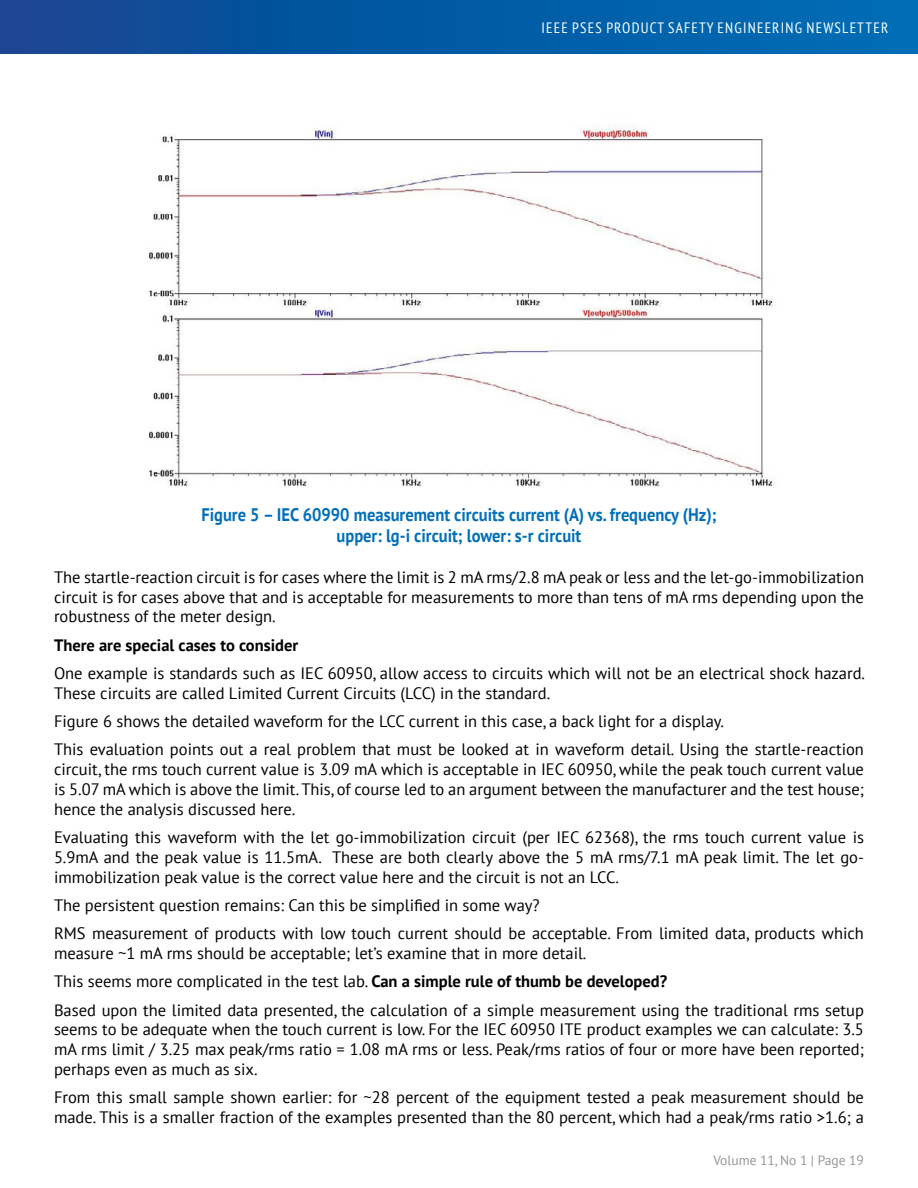
<style>
.page{position:relative;width:918px;height:1188px;background:#fff}
.page>*{position:absolute;margin:0;border:0;box-sizing:border-box;transform-origin:0 0}
.t1{font:700 18.15px/21px "PT Sans";color:#006fba;text-align:center;scale:.91 1}
.t2{font:16.5px/19.8px "PT Sans";color:#000}
.t3{font:700 16.5px "PT Sans";color:#000}
.t4{font:condensed 15px "PT Sans";letter-spacing:.08em;color:#fff}
.t5{font:13.5px "PT Sans";color:#939598}
.s1{font-weight:700}
</style>
<div class="page">
<div style="left:0;top:0;width:918px;height:54px;background:linear-gradient(to right,#124591,#006eb6)"></div>
<img style="left:149px;top:127px;width:626px;height:360px">
<p class="t4" style="left:542px;top:18px;width:348px">IEEE PSES PRODUCT SAFETY ENGINEERING NEWSLETTER</p>
<p class="t1" style="left:201px;top:504px;width:568px">Figure 5 – IEC 60990 measurement circuits current (A) vs. frequency (Hz); upper: lg-i circuit; lower: s-r circuit</p>
<p class="t2" style="left:54px;top:567px;width:812px;text-align:justify">The startle-reaction circuit is for cases where the limit is 2 mA rms/2.8 mA peak or less and the let-go-immobilization circuit is for cases above that and is acceptable for measurements to more than tens of mA rms depending upon the robustness of the meter design.</p>
<p class="t3" style="left:54px;top:634px;width:246px">There are special cases to consider</p>
<p class="t2" style="left:54px;top:663px;width:813px">One example is standards such as IEC 60950, allow access to circuits which will not be an electrical shock hazard.<br>These circuits are called Limited Current Circuits (LCC) in the standard.</p>
<p class="t2" style="left:54px;top:707px;width:812px;line-height:28.3px">Figure 6 shows the detailed waveform for the LCC current in this case, a back light for a display.<br>This evaluation points out a real problem that must be looked at in waveform detail. Using the startle-reaction</p>
<p class="t2" style="left:54px;top:759px;width:812px;text-align:justify">circuit, the rms touch current value is 3.09 mA which is acceptable in IEC 60950, while the peak touch current value is 5.07 mA which is above the limit. This, of course led to an argument between the manufacturer and the test house; hence the analysis discussed here.</p>
<p class="t2" style="left:54px;top:827px;width:812px;text-align:justify">Evaluating this waveform with the let go-immobilization circuit (per IEC 62368), the rms touch current value is 5.9mA and the peak value is 11.5mA. These are both clearly above the 5 mA rms/7.1 mA peak limit. The let go&shy;immobilization peak value is the correct value here and the circuit is not an LCC.</p>
<p class="t2" style="left:54px;top:891px;width:811px;line-height:28.3px">The persistent question remains: Can this be simplified in some way?<br>RMS measurement of products with low touch current should be acceptable. From limited data, products which</p>
<p class="t2" style="left:54px;top:939px;width:812px;line-height:28.3px">measure ~1 mA rms should be acceptable; let’s examine that in more detail.<br>This seems more complicated in the test lab. <span class="s1">Can a simple rule of thumb be developed?<br></span>Based upon the limited data presented, the calculation of a simple measurement using the traditional rms setup</p>
<p class="t2" style="left:54px;top:1019px;width:812px;text-align:justify">seems to be adequate when the touch current is low. For the IEC 60950 ITE product examples we can calculate: 3.5 mA rms limit / 3.25 max peak/rms ratio = 1.08 mA rms or less. Peak/rms ratios of four or more have been reported; perhaps even as much as six.</p>
<p class="t2" style="left:54px;top:1087px;width:812px">From this small sample shown earlier: for ~28 percent of the equipment tested a peak measurement should be made. This is a smaller fraction of the examples presented than the 80 percent, which had a peak/rms ratio &gt;1.6; a</p>
<p class="t5" style="left:713px;top:1152px;width:152px">Volume 11, No 1 | Page 19</p>
</div>
